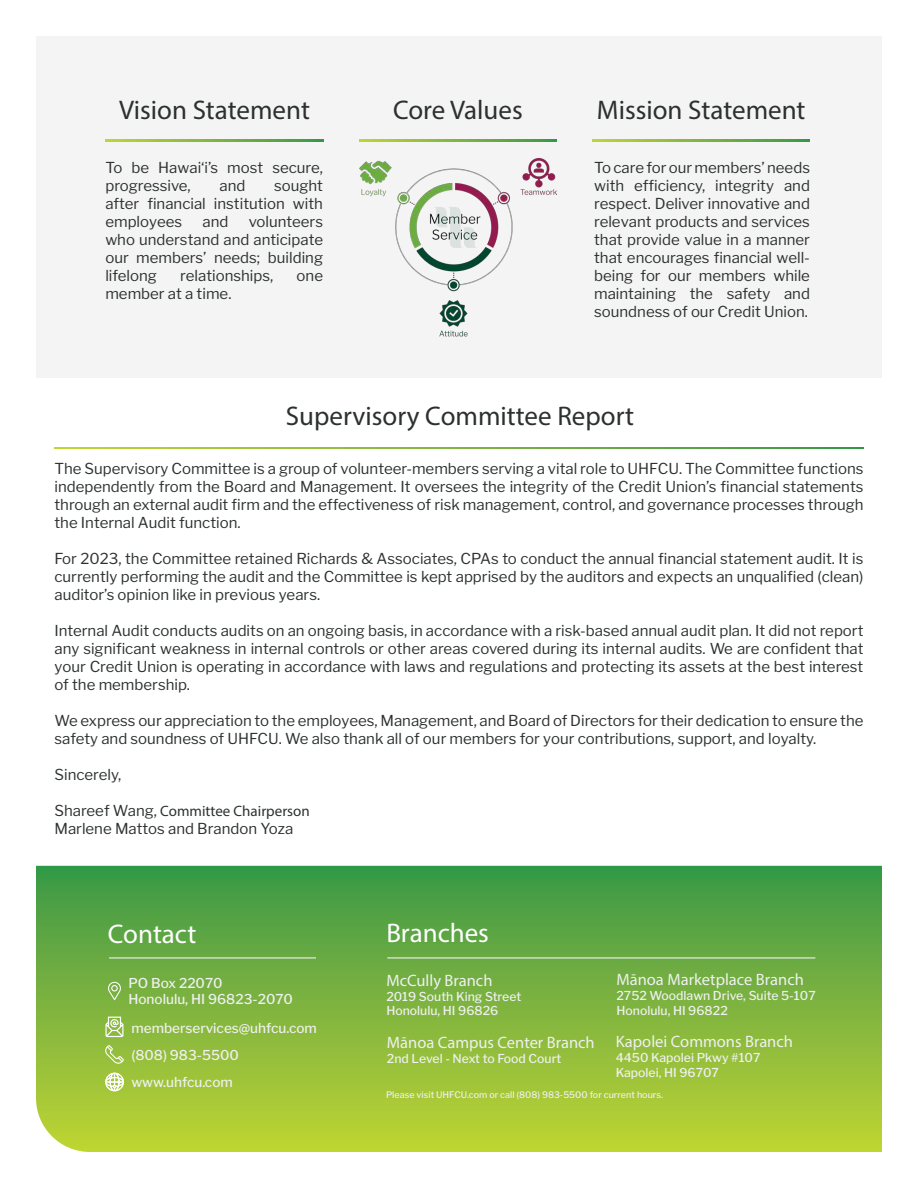
<style>
.page{position:relative;width:918px;height:1188px;background:#fff}
.page>*{position:absolute;margin:0;border:0;box-sizing:border-box;transform-origin:0 0}
.t1{font:27px "Myriad Pro";color:#2c3130}
.t2{font:27px "Myriad Pro";color:#fff}
.t3{font:16.5px "Myriad Pro";color:#eff0f0}
.t4{font:15px/18px "Libre Franklin";color:#2c3130;text-align:justify}
.t5{font:15px "Myriad Pro";color:#2c3130}
.t6{font:500 13.5px "Libre Franklin";color:#eff0f0}
.t7{font:500 12.3px "Libre Franklin";color:#eff0f0}
.t8{font:500 9px "Libre Franklin";color:#eff0f0}
.s1{font-family:"Libre Franklin"}
</style>
<div class="page">
<svg style="left:54px;top:447px;width:810px;height:2px;background:#7eb53d"></svg>
<div style="left:36px;top:36px;width:846px;height:342px;background:#f4f4f4"></div>
<svg style="left:105px;top:140px;width:218px;height:1px"></svg>
<svg style="left:359px;top:140px;width:197px;height:1px"></svg>
<svg style="left:592px;top:140px;width:218px;height:1px"></svg>
<img style="left:360px;top:158px;width:197px;height:179px">
<svg style="left:36px;top:866px;width:846px;height:286px;background:#7eb53e"></svg>
<svg style="left:105px;top:1073px;width:19px;height:18px"></svg>
<svg style="left:105px;top:1045px;width:19px;height:19px"></svg>
<svg style="left:105px;top:1017px;width:18px;height:20px"></svg>
<svg style="left:108px;top:982px;width:13px;height:18px"></svg>
<hr style="left:387px;top:957px;width:428px;height:1px;background:#eff0f0">
<hr style="left:109px;top:957px;width:207px;height:1px;background:#eff0f0">
<p class="t1" style="left:119px;top:93px;width:192px">Vision Statement</p>
<p class="t1" style="left:393px;top:93px;width:131px">Core Values</p>
<p class="t1" style="left:597px;top:93px;width:210px">Mission Statement</p>
<p class="t4" style="left:105px;top:158px;width:219px">To be Hawai‘i’s most secure, progressive,</p>
<p class="t4" style="left:105px;top:176px;width:219px;text-indent:169px">sought after financial institution with employees</p>
<p class="t4" style="left:219px;top:176px;width:27px">and</p>
<p class="t4" style="left:105px;top:212px;width:219px;text-indent:143px">volunteers who understand and anticipate our members’ needs; building lifelong</p>
<p class="t4" style="left:203px;top:212px;width:27px">and</p>
<p class="t4" style="left:180px;top:266px;width:95px">relationships,</p>
<p class="t4" style="left:297px;top:266px;width:28px">one</p>
<p class="t4" style="left:105px;top:284px;width:128px">member at a time.</p>
<p class="t4" style="left:594px;top:158px;width:217px">To care for our members’ needs with efficiency, integrity and respect. Deliver innovative and relevant products and services that provide value in a manner that encourages financial well&shy;being for our members while maintaining the safety and soundness of our Credit Union.</p>
<p class="t1" style="left:286px;top:399px;width:350px">Supervisory Committee Report</p>
<p class="t4" style="left:54px;top:459px;width:811px">The Supervisory Committee is a group of volunteer-members serving a vital role to UHFCU. The Committee functions independently from the Board and Management. It oversees the integrity of the Credit Union’s financial statements through an external audit firm and the effectiveness of risk management, control, and governance processes through the Internal Audit function.</p>
<p class="t4" style="left:54px;top:549px;width:811px">For 2023, the Committee retained Richards &amp; Associates, CPAs to conduct the annual financial statement audit. It is currently performing the audit and the Committee is kept apprised by the auditors and expects an unqualified (clean) auditor’s opinion like in previous years.</p>
<p class="t4" style="left:54px;top:621px;width:811px">Internal Audit conducts audits on an ongoing basis, in accordance with a risk-based annual audit plan. It did not report any significant weakness in internal controls or other areas covered during its internal audits. We are confident that your Credit Union is operating in accordance with laws and regulations and protecting its assets at the best interest of the membership.</p>
<p class="t4" style="left:54px;top:711px;width:811px">We express our appreciation to the employees, Management, and Board of Directors for their dedication to ensure the safety and soundness of UHFCU. We also thank all of our members for your contributions, support, and loyalty.</p>
<p class="t4" style="left:54px;top:765px;width:68px">Sincerely,</p>
<p class="t5" style="left:54px;top:802px;width:257px"><span class="s1">Shareef Wang,</span> Committee Chairperson</p>
<p class="t4" style="left:54px;top:819px;width:240px">Marlene Mattos and Brandon Yoza</p>
<p class="t2" style="left:108px;top:917px;width:90px">Contact</p>
<p class="t2" style="left:386px;top:917px;width:104px">Branches</p>
<p class="t6" style="left:128px;top:975px;width:96px">PO Box 22070</p>
<p class="t6" style="left:128px;top:991px;width:166px">Honolulu, HI 96823-2070</p>
<p class="t6" style="left:131px;top:1020px;width:187px">memberservices@uhfcu.com</p>
<p class="t6" style="left:131px;top:1047px;width:109px">(808) 983-5500</p>
<p class="t6" style="left:131px;top:1074px;width:103px">www.uhfcu.com</p>
<p class="t3" style="left:386px;top:970px;width:108px">McCully Branch</p>
<p class="t7" style="left:386px;top:989px;width:137px">2019 South King Street</p>
<p class="t7" style="left:386px;top:1004px;width:114px">Honolulu, HI 96826</p>
<p class="t3" style="left:387px;top:1032px;width:209px">Mānoa Campus Center Branch</p>
<p class="t7" style="left:387px;top:1051px;width:176px">2nd Level - Next to Food Court</p>
<p class="t3" style="left:616px;top:970px;width:189px">Mānoa Marketplace Branch</p>
<p class="t7" style="left:616px;top:988px;width:201px">2752 Woodlawn Drive, Suite 5-107</p>
<p class="t7" style="left:616px;top:1003px;width:113px">Honolulu, HI 96822</p>
<p class="t3" style="left:616px;top:1032px;width:179px">Kapolei Commons Branch</p>
<p class="t7" style="left:616px;top:1050px;width:146px">4450 Kapolei Pkwy #107</p>
<p class="t7" style="left:616px;top:1065px;width:105px">Kapolei, HI 96707</p>
<p class="t8" style="left:386px;top:1090px;width:279px">Please visit UHFCU.com or call (808) 983-5500 for current hours.</p>
</div>
